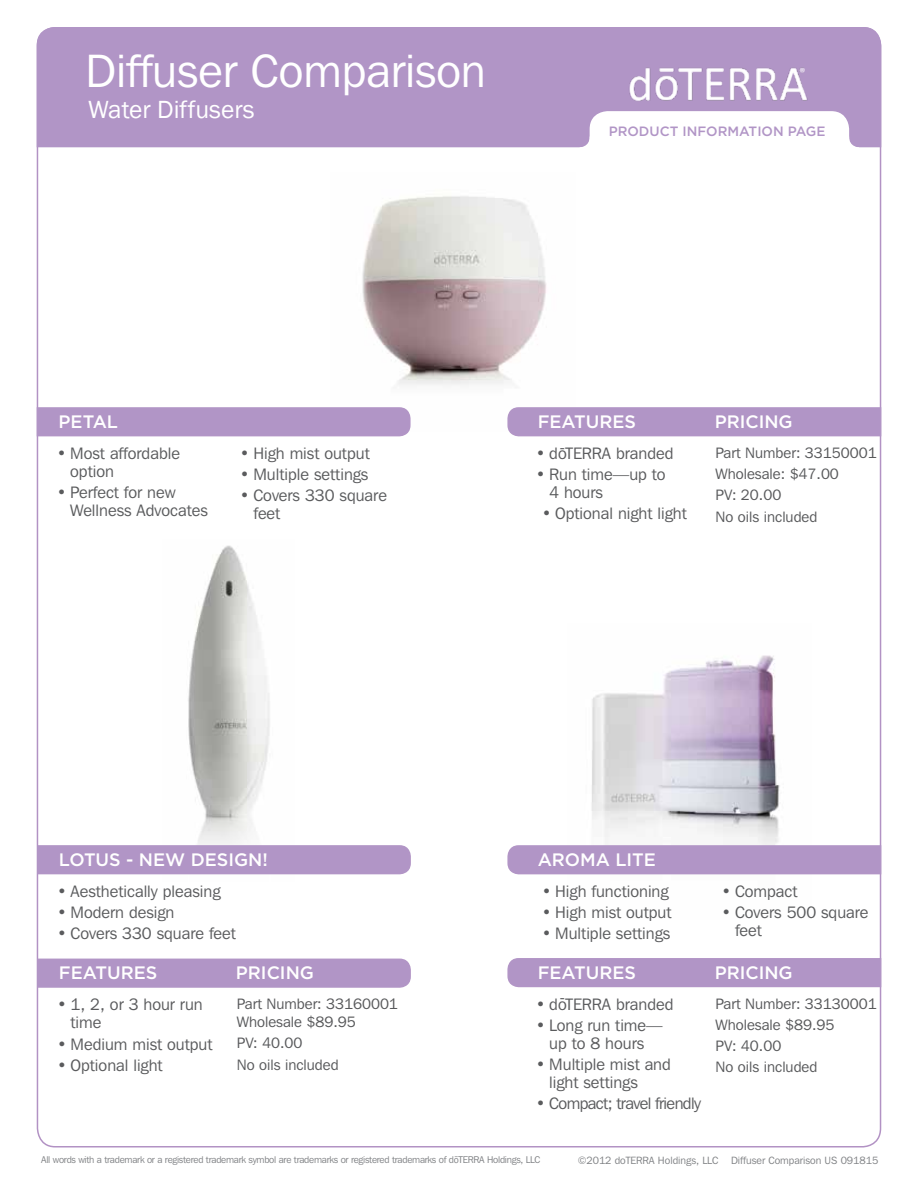
<style>
.page{position:relative;width:918px;height:1188px;background:#fff}
.page>*{position:absolute;margin:0;border:0;box-sizing:border-box;transform-origin:0 0}
.t1{font:46.5px "Franklin Gothic IT Cby BT";color:#fff}
.t2{font:25.5px "Franklin Gothic";color:#fff}
.t3{font:500 18px "Gotham";color:#fff}
.t4{font:16.5px/18px "Franklin Gothic IT Cby BT";color:#5a5b5d}
.t5{font:16.5px "Franklin Gothic IT Cby BT";letter-spacing:-.035em;color:#5a5b5d}
.t6{font:15px/21.3px "Franklin Gothic IT Cby BT";color:#58595b}
.t7{font:500 13.5px "Gotham";color:#b195c6}
.t8{font:10.5px "Franklin Gothic IT Cby BT";color:#808285}
.t9{font:9.75px "Franklin Gothic IT Cby BT";letter-spacing:-.025em;color:#808285}
.s1{font-family:"Franklin Gothic"}
</style>
<div class="page">
<img style="left:362px;top:196px;width:184px;height:189px">
<div style="left:37px;top:27px;width:844px;height:120px;background:#b195c6"></div>
<img style="left:618px;top:64px;width:201px;height:41px">
<svg style="left:507px;top:406px;width:375px;height:31px;background:#b69bc9"></svg>
<svg style="left:36px;top:406px;width:375px;height:31px;background:#b69bc9"></svg>
<svg style="left:580px;top:111px;width:279px;height:37px"></svg>
<img style="left:591px;top:655px;width:189px;height:189px">
<svg style="left:507px;top:957px;width:375px;height:31px;background:#b69bc9"></svg>
<svg style="left:507px;top:844px;width:375px;height:31px;background:#b59bc9"></svg>
<img style="left:188px;top:545px;width:82px;height:299px">
<svg style="left:36px;top:958px;width:375px;height:30px;background:#b398c7"></svg>
<svg style="left:36px;top:844px;width:375px;height:31px;background:#b69bc9"></svg>
<h1 class="t1" style="left:85px;top:42px;width:402px">Diffuser Comparison</h1>
<h2 class="t2" style="left:88px;top:94px;width:168px">Water Diffusers</h2>
<p class="t3" style="left:59px;top:410px;width:61px">PETAL</p>
<p class="t4" style="left:70px;top:444px;width:111px;text-indent:-13px">• Most affordable option</p>
<p class="t4" style="left:70px;top:483px;width:139px;text-indent:-13px">• Perfect for new<br>Wellness Advocates</p>
<p class="t4" style="left:240px;top:444px;width:131px">• High mist output</p>
<p class="t4" style="left:240px;top:465px;width:130px">• Multiple settings</p>
<p class="t4" style="left:253px;top:486px;width:135px;text-indent:-13px">• Covers 330 square feet</p>
<p class="t7" style="left:609px;top:123px;width:218px">PRODUCT INFORMATION PAGE</p>
<p class="t3" style="left:538px;top:410px;width:100px">FEATURES</p>
<p class="t3" style="left:715px;top:410px;width:80px">PRICING</p>
<p class="t4" style="left:536px;top:444px;width:139px">• do-TERRA branded</p>
<p class="t4" style="left:549px;top:465px;width:118px;text-indent:-13px">• Run time—up to<br>4 hours</p>
<p class="t4" style="left:542px;top:504px;width:147px">• Optional night light</p>
<p class="t6" style="left:716px;top:442px;width:163px">Part Number: 33150001<br>Wholesale: $47.00<br>PV: 20.00<br>No oils included</p>
<p class="t3" style="left:59px;top:848px;width:210px">LOTUS - NEW DESIGN!</p>
<p class="t3" style="left:538px;top:848px;width:120px">AROMA LITE</p>
<p class="t4" style="left:57px;top:882px;width:165px">• Aesthetically pleasing</p>
<p class="t4" style="left:57px;top:903px;width:119px">• Modern design</p>
<p class="t4" style="left:57px;top:924px;width:180px">• Covers 330 square feet</p>
<p class="t3" style="left:59px;top:961px;width:100px">FEATURES</p>
<p class="t3" style="left:236px;top:961px;width:80px">PRICING</p>
<p class="t4" style="left:71px;top:995px;width:134px;text-indent:-13px">• 1, 2, or 3 hour run time</p>
<p class="t4" style="left:57px;top:1035px;width:157px">• Medium mist output</p>
<p class="t4" style="left:57px;top:1056px;width:107px">• Optional light</p>
<p class="t6" style="left:237px;top:995px;width:163px;line-height:18px">Part Number: 33160001<br>Wholesale $89.95</p>
<p class="t6" style="left:237px;top:1032px;width:103px">PV: 40.00<br>No oils included</p>
<p class="t4" style="left:542px;top:882px;width:128px">• High functioning</p>
<p class="t4" style="left:542px;top:903px;width:131px">• High mist output</p>
<p class="t4" style="left:542px;top:924px;width:130px">• Multiple settings</p>
<p class="t4" style="left:722px;top:882px;width:78px">• Compact</p>
<p class="t4" style="left:735px;top:903px;width:135px;text-indent:-13px">• Covers 500 square feet</p>
<p class="t3" style="left:538px;top:960px;width:100px">FEATURES</p>
<p class="t3" style="left:715px;top:960px;width:80px">PRICING</p>
<p class="t4" style="left:536px;top:995px;width:139px">• do-TERRA branded</p>
<p class="t4" style="left:536px;top:1016px;width:128px;text-align:center">• Long run time— up to 8 hours</p>
<p class="t4" style="left:549px;top:1055px;width:123px;text-indent:-13px">• Multiple mist and light settings</p>
<p class="t5" style="left:536px;top:1093px;width:167px">• Compact; travel friendly</p>
<p class="t6" style="left:716px;top:993px;width:163px">Part Number: 33130001<br>Wholesale $89.95<br>PV: 40.00<br>No oils included</p>
<p class="t9" style="left:41px;top:1154px;width:501px">All words with a trademark or a registered trademark symbol are trademarks or registered trademarks of d<span class="s1">ō</span>TERRA Holdings, LLC</p>
<p class="t8" style="left:578px;top:1154px;width:302px">©2012 doTERRA Holdings, LLC Diffuser Comparison US 091815</p>
</div>
